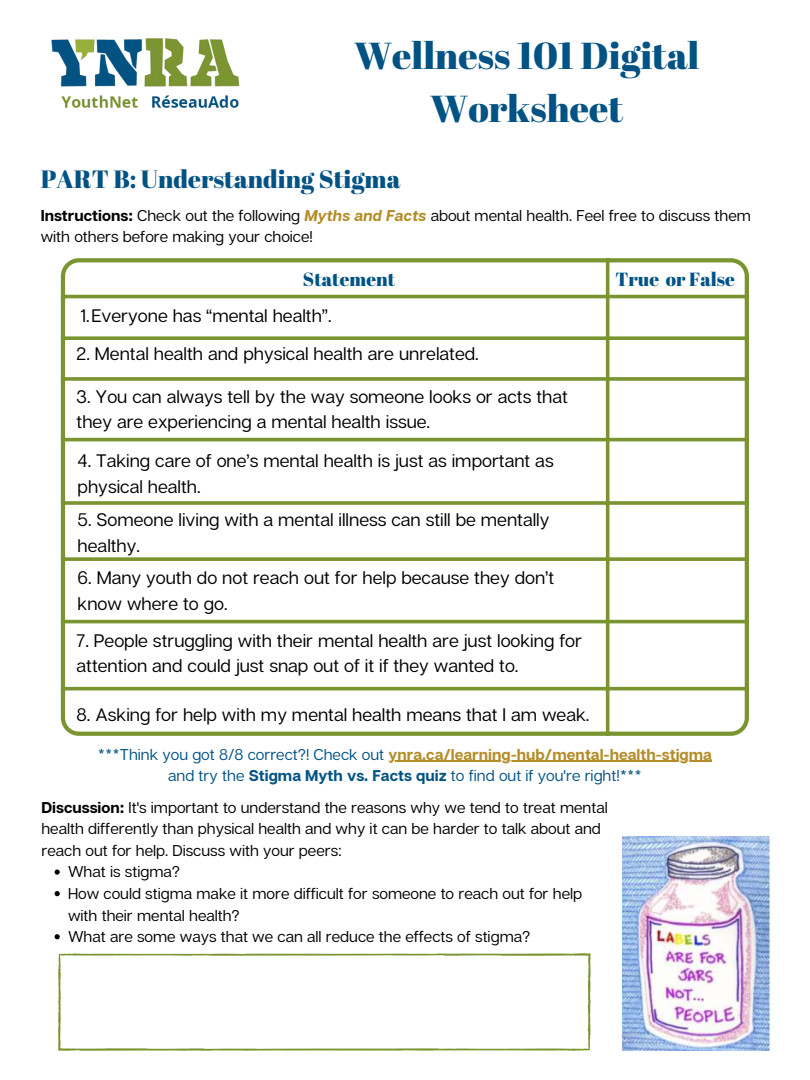
<style>
.page{position:relative;width:810px;height:1080px;background:#fff}
.page>*{position:absolute;margin:0;border:0;box-sizing:border-box;transform-origin:0 0}
.t1{font:37.5px/52.5px "Abril Fatface";color:#025384;text-align:center}
.t2{font:25px "Abril Fatface";color:#025384}
.t3{font:19px "Abril Fatface";color:#025384}
.t4{font:18.12px/25.4px "Articulat CF";color:#000}
.t5{font:15.62px/21.6px "Articulat CF";color:#000}
.t6{font:15.62px/21.6px "Articulat CF";color:#025384;text-align:center}
.s1{font-weight:700}
.s2{font-weight:700;font-style:italic;color:#b48d29}
.s3{font-weight:700;color:#b48d29}
</style>
<div class="page">
<img style="left:51px;top:38px;width:189px;height:70px">
<svg style="left:61px;top:258px;width:688px;height:478px"></svg>
<img style="left:622px;top:837px;width:147px;height:213px">
<svg style="left:58px;top:953px;width:533px;height:98px"></svg>
<svg style="left:55px;top:870px;width:5px;height:5px"></svg>
<svg style="left:55px;top:891px;width:5px;height:5px"></svg>
<svg style="left:55px;top:934px;width:5px;height:5px"></svg>
<hr style="left:388px;top:761px;width:324px;height:1px;background:#b48d29">
<h1 class="t1" style="left:354px;top:29px;width:347px">Wellness 101 Digital<br>Worksheet</h1>
<h2 class="t2" style="left:41px;top:162px;width:361px">PART B: Understanding Stigma</h2>
<p class="t5" style="left:41px;top:205px;width:712px"><span class="s1">Instructions:</span> Check out the following <span class="s2">Myths and Facts</span> about mental health. Feel free to discuss them with others before making your choice!</p>
<p class="t3" style="left:303px;top:266px;width:94px">Statement</p>
<p class="t3" style="left:615px;top:266px;width:121px">True or False</p>
<p class="t4" style="left:81px;top:304px;width:253px">1.Everyone has “mental health”.</p>
<p class="t4" style="left:77px;top:341px;width:404px">2. Mental health and physical health are unrelated.</p>
<p class="t4" style="left:77px;top:384px;width:493px">3. You can always tell by the way someone looks or acts that they are experiencing a mental health issue.</p>
<p class="t4" style="left:78px;top:449px;width:478px">4. Taking care of one’s mental health is just as important as physical health.</p>
<p class="t4" style="left:78px;top:508px;width:473px">5. Someone living with a mental illness can still be mentally healthy.</p>
<p class="t4" style="left:78px;top:566px;width:478px">6. Many youth do not reach out for help because they don’t know where to go.</p>
<p class="t4" style="left:77px;top:628px;width:507px">7. People struggling with their mental health are just looking for attention and could just snap out of it if they wanted to.</p>
<p class="t4" style="left:77px;top:702px;width:514px">8. Asking for help with my mental health means that I am weak.</p>
<p class="t6" style="left:98px;top:744px;width:616px">***Think you got 8/8 correct?! Check out <span class="s3">ynra.ca/learning-hub/mental-health-stigma </span>and try the <span class="s1">Stigma Myth vs. Facts quiz</span> to find out if you're right!***</p>
<p class="t5" style="left:41px;top:797px;width:568px"><span class="s1">Discussion:</span> It's important to understand the reasons why we tend to treat mental health differently than physical health and why it can be harder to talk about and reach out for help. Discuss with your peers:</p>
<p class="t5" style="left:68px;top:862px;width:516px">What is stigma?<br>How could stigma make it more difficult for someone to reach out for help with their mental health?<br>What are some ways that we can all reduce the effects of stigma?</p>
</div>
